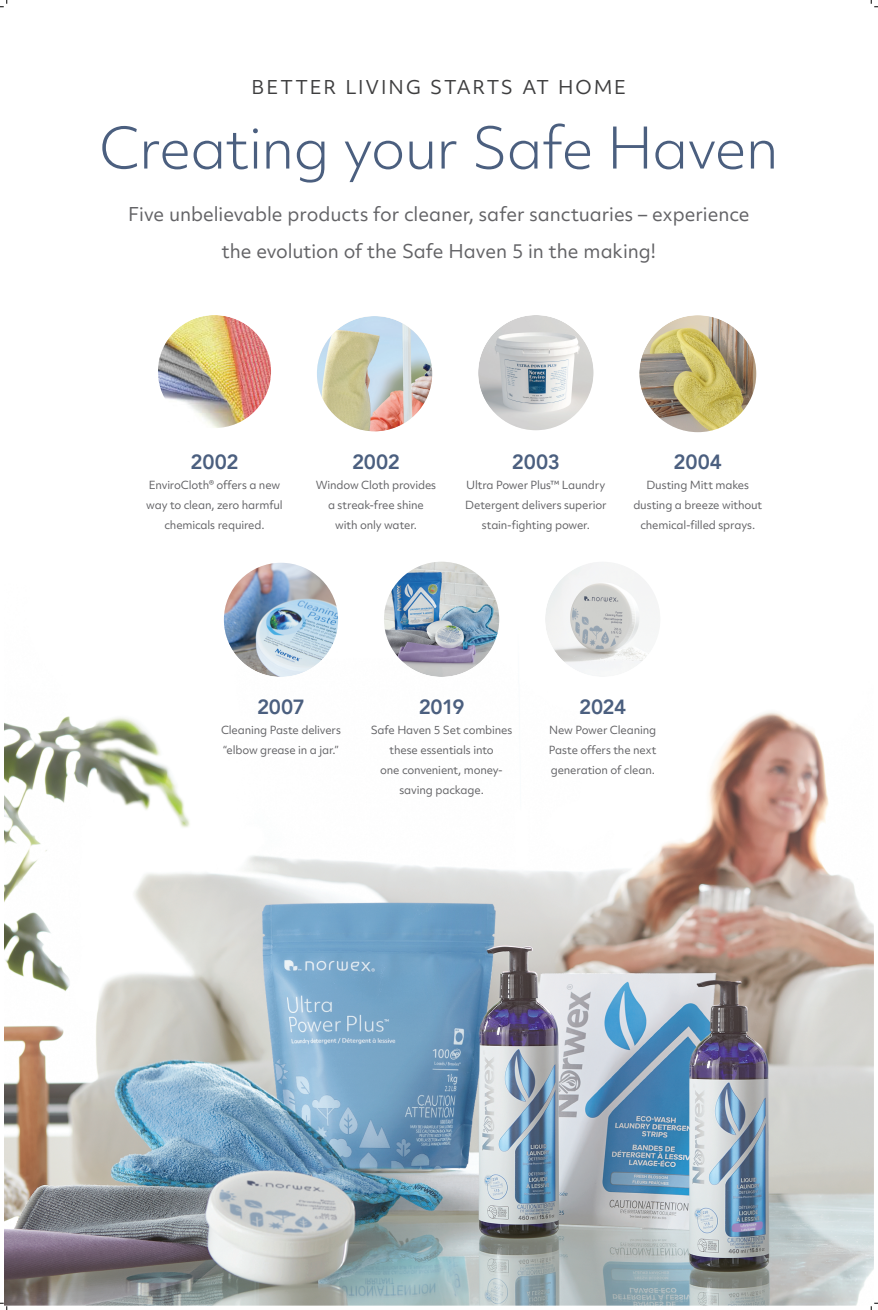
<style>
.page{position:relative;width:878px;height:1310px;background:#fff}
.page>*{position:absolute;margin:0;border:0;box-sizing:border-box;transform-origin:0 0}
.t1{font:300 55.25px "Objektiv Mk 2";letter-spacing:-.02em;color:#4b5f7f}
.t2{font:800 20.5px "Avenir";letter-spacing:-.015em;color:#4b5f7f}
.t3{font:18.25px/36.8px "Objektiv Mk 2";letter-spacing:-.005em;color:#636366;text-align:center}
.t4{font:18.25px "Objektiv Mk 2";letter-spacing:.1em;color:#3e3e3f}
.t5{font:10.75px/20px "Objektiv Mk 2";letter-spacing:-.015em;color:#636366;text-align:center}
</style>
<div class="page">
<img style="left:5px;top:315px;width:868px;height:990px">
<img style="left:384px;top:561px;width:115px;height:116px;border-radius:58px">
<img style="left:224px;top:563px;width:114px;height:114px;border-radius:57px">
<img style="left:158px;top:315px;width:113px;height:113px;border-radius:56px">
<img style="left:639px;top:315px;width:117px;height:117px;border-radius:58px">
<img style="left:317px;top:316px;width:115px;height:115px;border-radius:58px">
<img style="left:478px;top:315px;width:115px;height:115px;border-radius:58px">
<img style="left:545px;top:561px;width:115px;height:116px;border-radius:58px">
<svg style="left:0;top:0;width:8px;height:8px"></svg>
<svg style="left:0;top:1303px;width:8px;height:6px"></svg>
<svg style="left:871px;top:0;width:7px;height:8px"></svg>
<h3 class="t4" style="left:251px;top:75px;width:376px">BETTER LIVING STARTS AT HOME</h3>
<h1 class="t1" style="left:99px;top:110px;width:681px">Creating your Safe Haven</h1>
<h3 class="t3" style="left:128px;top:196px;width:623px">Five unbelievable products for cleaner, safer sanctuaries – experience the evolution of the Safe Haven 5 in the making!</h3>
<h2 class="t2" style="left:190px;top:445px;width:49px">2002</h2>
<p class="t5" style="left:146px;top:474px;width:138px">EnviroCloth® offers a new way to clean, zero harmful chemicals required.</p>
<h2 class="t2" style="left:352px;top:445px;width:49px">2002</h2>
<p class="t5" style="left:316px;top:474px;width:122px;line-height:20.1px">Window Cloth provides a streak-free shine with only water.</p>
<h2 class="t2" style="left:512px;top:445px;width:49px">2003</h2>
<p class="t5" style="left:465px;top:474px;width:143px">Ultra Power Plus™ Laundry<br>Detergent delivers superior stain-fighting power.</p>
<h2 class="t2" style="left:673px;top:445px;width:50px">2004</h2>
<p class="t5" style="left:633px;top:474px;width:130px">Dusting Mitt makes dusting a breeze without chemical-filled sprays.</p>
<h2 class="t2" style="left:257px;top:691px;width:49px">2007</h2>
<p class="t5" style="left:221px;top:720px;width:121px;line-height:20.1px;text-align:left">Cleaning Paste delivers “elbow grease in a jar.”</p>
<h2 class="t2" style="left:418px;top:691px;width:47px">2019</h2>
<p class="t5" style="left:370px;top:720px;width:143px">Safe Haven 5 Set combines these essentials into<br>one convenient, money&shy;saving package.</p>
<h2 class="t2" style="left:579px;top:691px;width:49px">2024</h2>
<p class="t5" style="left:549px;top:720px;width:109px;text-align:justify">New Power Cleaning Paste offers the next generation of clean.</p>
</div>
